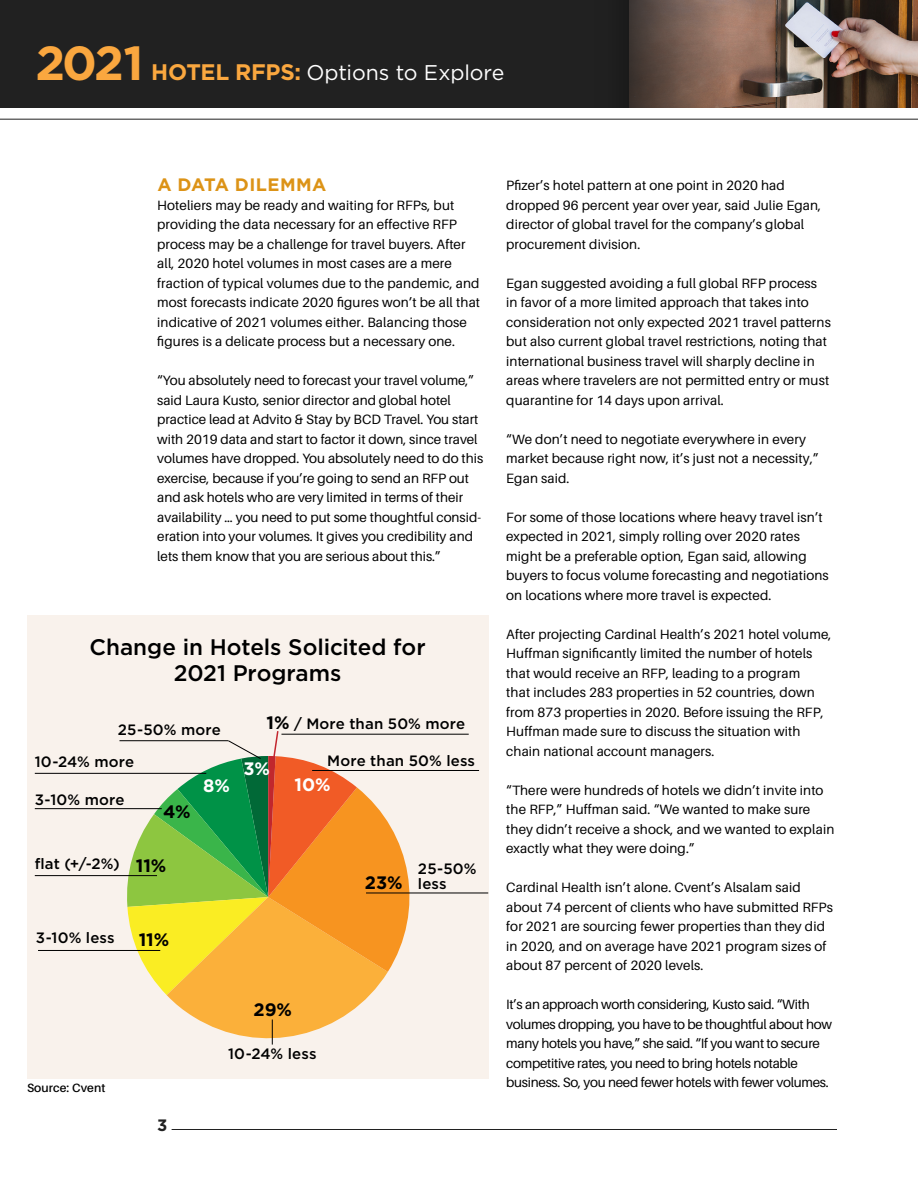
<style>
.page{position:relative;width:918px;height:1188px;background:#fff}
.page>*{position:absolute;margin:0;border:0;box-sizing:border-box;transform-origin:0 0}
.t1{font:500 22.5px/25.5px "Gotham";letter-spacing:-.005em;color:#000;text-align:center}
.t2{font:21.3px "Gotham";letter-spacing:-.005em;color:#fff}
.t3{font:700 18px "Gotham";color:#000}
.t4{font:700 18px "Gotham";letter-spacing:.025em;color:#dc9317}
.t5{font:700 18px "Gotham";color:#fff}
.t6{font:700 16.5px "Gotham";color:#212121}
.t7{font:500 15px/15px "Gotham";letter-spacing:.01em;color:#000}
.t8{font:13.5px/19.5px "Aileron";letter-spacing:.01em;color:#000}
.t9{font:13.5px/19.5px "Aileron";letter-spacing:-.02em;color:#000}
.t10{font:600 12px "Aileron";letter-spacing:.01em;color:#000}
.s1{font-weight:700;font-size:47.85px;color:#faa73f}
.s2{font-weight:700;font-size:22.5px;color:#faa73f}
.s3{font-weight:700;font-size:18px}
</style>
<div class="page">
<div style="left:0;top:0;width:918px;height:108px;background:#212121"></div>
<hr style="left:172px;top:1129px;width:665px;height:1px;background:#212121">
<img style="left:630px;top:0;width:288px;height:108px">
<hr style="left:0;top:119px;width:918px;height:1px;background:#212121">
<div style="left:27px;top:616px;width:461px;height:463px;background:#f9f2ec"></div>
<hr style="left:35px;top:875px;width:122px;height:1px;background:#000">
<hr style="left:35px;top:808px;width:127px;height:1px;background:#000">
<hr style="left:35px;top:773px;width:171px;height:1px;background:#000">
<hr style="left:119px;top:740px;width:109px;height:1px;background:#000">
<hr style="left:312px;top:770px;width:167px;height:1px;background:#000">
<hr style="left:281px;top:734px;width:188px;height:1px;background:#000">
<svg style="left:125px;top:731px;width:300px;height:314px"></svg>
<hr style="left:38px;top:950px;width:122px;height:1px;background:#000">
<hr style="left:366px;top:893px;width:122px;height:1px;background:#000">
<h2 class="t2" style="left:36px;top:61px;width:470px"><span class="s1">2021</span> <span class="s2">HOTEL RFPS:</span> Options to Explore</h2>
<h3 class="t4" style="left:157px;top:174px;width:170px">A DATA DILEMMA</h3>
<p class="t8" style="left:157px;top:196px;width:324px">Hoteliers may be ready and waiting for RFPs, but providing the data necessary for an effective RFP process may be a challenge for travel buyers. After all, 2020 hotel volumes in most cases are a mere fraction of typical volumes due to the pandemic, and most forecasts indicate 2020 figures won’t be all that indicative of 2021 volumes either. Balancing those figures is a delicate process but a necessary one.</p>
<p class="t8" style="left:157px;top:371px;width:327px">“You absolutely need to forecast your travel volume,” said Laura Kusto, senior director and global hotel practice lead at Advito &amp; Stay by BCD Travel. You start with 2019 data and start to factor it down, since travel volumes have dropped. You absolutely need to do this exercise, because if you’re going to send an RFP out and ask hotels who are very limited in terms of their availability … you need to put some thoughtful consid&shy;eration into your volumes. It gives you credibility and lets them know that you are serious about this.”</p>
<h1 class="t1" style="left:90px;top:634px;width:338px">Change in Hotels Solicited for<br>2021 Programs</h1>
<p class="t7" style="left:118px;top:722px;width:104px">25-50% more</p>
<p class="t7" style="left:35px;top:754px;width:101px">10-24% more</p>
<p class="t7" style="left:35px;top:792px;width:91px">3-10% more</p>
<h3 class="t3" style="left:163px;top:801px;width:29px">4%</h3>
<h3 class="t5" style="left:203px;top:775px;width:28px">8%</h3>
<p class="t7" style="left:267px;top:716px;width:200px"><span class="s3">1%</span> / More than 50% more</p>
<h3 class="t5" style="left:244px;top:758px;width:28px">3%</h3>
<p class="t7" style="left:327px;top:753px;width:149px">More than 50% less</p>
<h3 class="t5" style="left:295px;top:774px;width:38px">10%</h3>
<p class="t7" style="left:35px;top:856px;width:86px">flat (+/-2%)</p>
<h3 class="t3" style="left:136px;top:855px;width:32px">11%</h3>
<h3 class="t3" style="left:365px;top:872px;width:39px">23%</h3>
<p class="t7" style="left:418px;top:861px;width:60px">25-50% less</p>
<p class="t7" style="left:36px;top:930px;width:80px">3-10% less</p>
<h3 class="t3" style="left:139px;top:929px;width:32px">11%</h3>
<h3 class="t3" style="left:253px;top:999px;width:40px">29%</h3>
<p class="t10" style="left:27px;top:1081px;width:80px">Source: Cvent</p>
<p class="t6" style="left:157px;top:1115px;width:12px">3</p>
<p class="t7" style="left:228px;top:1046px;width:90px">10-24% less</p>
<p class="t8" style="left:506px;top:176px;width:317px">Pfizer’s hotel pattern at one point in 2020 had dropped 96 percent year over year, said Julie Egan, director of global travel for the company’s global procurement division.</p>
<p class="t8" style="left:506px;top:274px;width:326px">Egan suggested avoiding a full global RFP process in favor of a more limited approach that takes into consideration not only expected 2021 travel patterns but also current global travel restrictions, noting that international business travel will sharply decline in areas where travelers are not permitted entry or must quarantine for 14 days upon arrival.</p>
<p class="t8" style="left:506px;top:430px;width:314px">“We don’t need to negotiate everywhere in every market because right now, it’s just not a necessity,”<br>Egan said.</p>
<p class="t8" style="left:506px;top:508px;width:324px">For some of those locations where heavy travel isn’t expected in 2021, simply rolling over 2020 rates might be a preferable option, Egan said, allowing buyers to focus volume forecasting and negotiations on locations where more travel is expected.</p>
<p class="t8" style="left:506px;top:625px;width:327px">After projecting Cardinal Health’s 2021 hotel volume, Huffman significantly limited the number of hotels that would receive an RFP, leading to a program<br>that includes 283 properties in 52 countries, down from 873 properties in 2020. Before issuing the RFP, Huffman made sure to discuss the situation with chain national account managers.</p>
<p class="t8" style="left:506px;top:781px;width:330px">“There were hundreds of hotels we didn’t invite into the RFP,” Huffman said. “We wanted to make sure they didn’t receive a shock, and we wanted to explain exactly what they were doing.”</p>
<p class="t8" style="left:506px;top:878px;width:328px">Cardinal Health isn’t alone. Cvent’s Alsalam said about 74 percent of clients who have submitted RFPs for 2021 are sourcing fewer properties than they did in 2020, and on average have 2021 program sizes of about 87 percent of 2020 levels.</p>
<p class="t9" style="left:506px;top:995px;width:327px">It’s an approach worth considering, Kusto said. “With volumes dropping, you have to be thoughtful about how many hotels you have,” she said. “If you want to secure competitive rates, you need to bring hotels notable business. So, you need fewer hotels with fewer volumes.</p>
</div>
